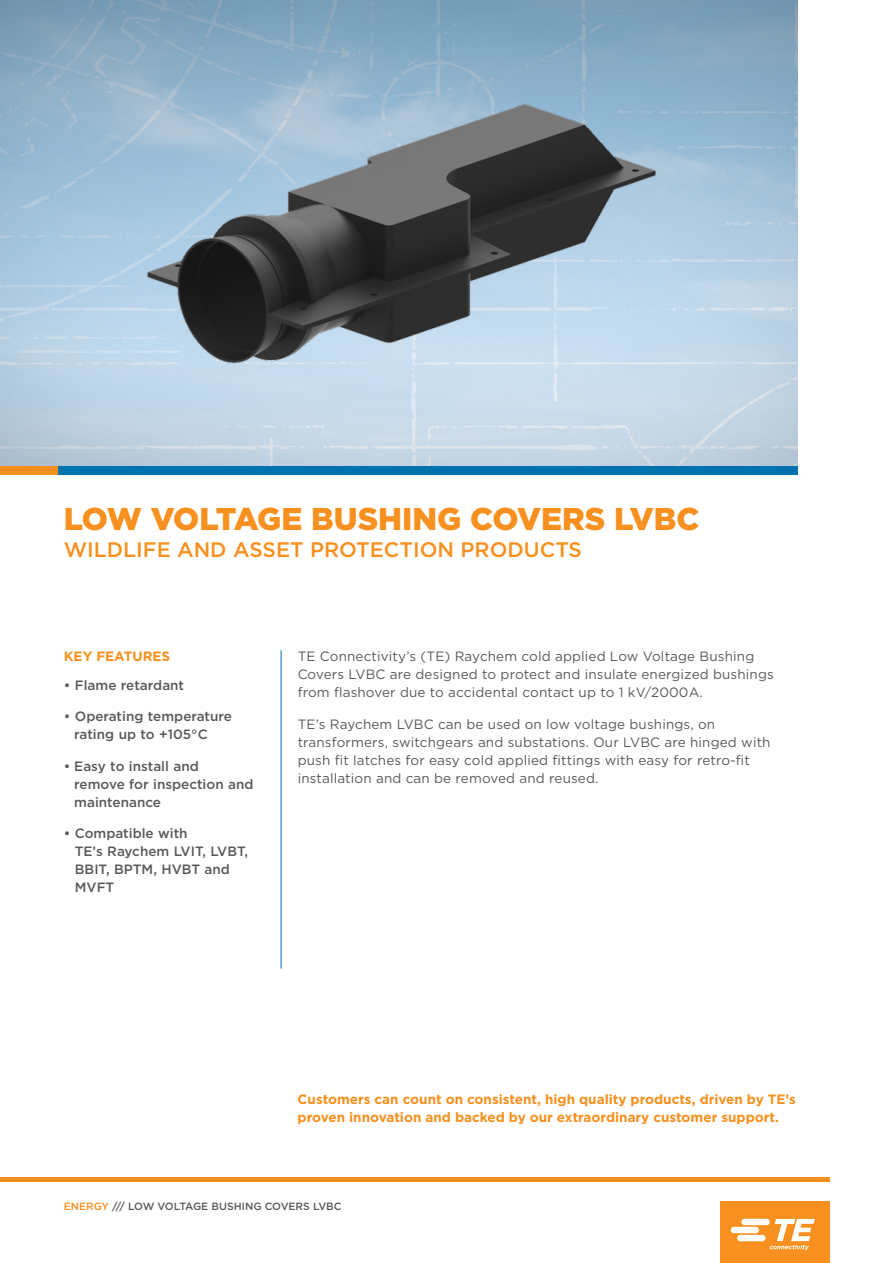
<style>
.page{position:relative;width:893px;height:1263px;background:#fff}
.page>*{position:absolute;margin:0;border:0;box-sizing:border-box;transform-origin:0 0}
.t1{font:900 31.5px "Gotham";color:#f7901e}
.t2{font:500 21px "Gotham";color:#f7901e}
.t3{font:13.5px/18px "Gotham";letter-spacing:.01em;color:#58595b}
.t4{font:500 13.5px/18px "Gotham";color:#58595b}
.t5{font:700 13.5px/18px "Gotham";color:#f7901e}
.t6{font:500 10.5px "Gotham";color:#58595b}
.s1{color:#f7901e}
</style>
<div class="page">
<img style="left:0;top:0;width:797px;height:466px">
<hr style="left:281px;top:650px;width:1px;height:318px;background:#0073ae">
<div style="left:0;top:466px;width:58px;height:9px;background:#f7901e"></div>
<div style="left:58px;top:466px;width:739px;height:9px;background:#0073ae"></div>
<hr style="left:0;top:1177px;width:829px;height:4px;background:#f7901e">
<div style="left:720px;top:1201px;width:109px;height:62px;background:#f7901e"></div>
<svg style="left:731px;top:1219px;width:84px;height:31px"></svg>
<img style="left:35px;top:0;width:719px;height:466px">
<h1 class="t1" style="left:64px;top:497px;width:637px">LOW VOLTAGE BUSHING COVERS LVBC</h1>
<h2 class="t2" style="left:64px;top:536px;width:520px">WILDLIFE AND ASSET PROTECTION PRODUCTS</h2>
<p class="t5" style="left:64px;top:647px;width:108px">KEY FEATURES</p>
<p class="t3" style="left:298px;top:647px;width:478px">TE Connectivity’s (TE) Raychem cold applied Low Voltage Bushing<br>Covers LVBC are designed to protect and insulate energized bushings from flashover due to accidental contact up to 1 kV/2000A.</p>
<p class="t3" style="left:298px;top:714px;width:474px">TE’s Raychem LVBC can be used on low voltage bushings, on transformers, switchgears and substations. Our LVBC are hinged with push fit latches for easy cold applied fittings with easy for retro-fit installation and can be removed and reused.</p>
<p class="t4" style="left:64px;top:676px;width:122px">• Flame retardant</p>
<p class="t4" style="left:74px;top:707px;width:159px;text-indent:-11px">• Operating temperature rating up to +105°C</p>
<p class="t4" style="left:74px;top:757px;width:181px;text-indent:-11px">• Easy to install and<br>remove for inspection and maintenance</p>
<p class="t4" style="left:75px;top:824px;width:175px;text-indent:-11px">• Compatible with<br>TE’s Raychem LVIT, LVBT,<br>BBIT, BPTM, HVBT and<br>MVFT</p>
<p class="t5" style="left:298px;top:1090px;width:500px">Customers can count on consistent, high quality products, driven by TE’s proven innovation and backed by our extraordinary customer support.</p>
<p class="t6" style="left:64px;top:1199px;width:279px"><span class="s1">ENERGY</span> /// LOW VOLTAGE BUSHING COVERS LVBC</p>
</div>
